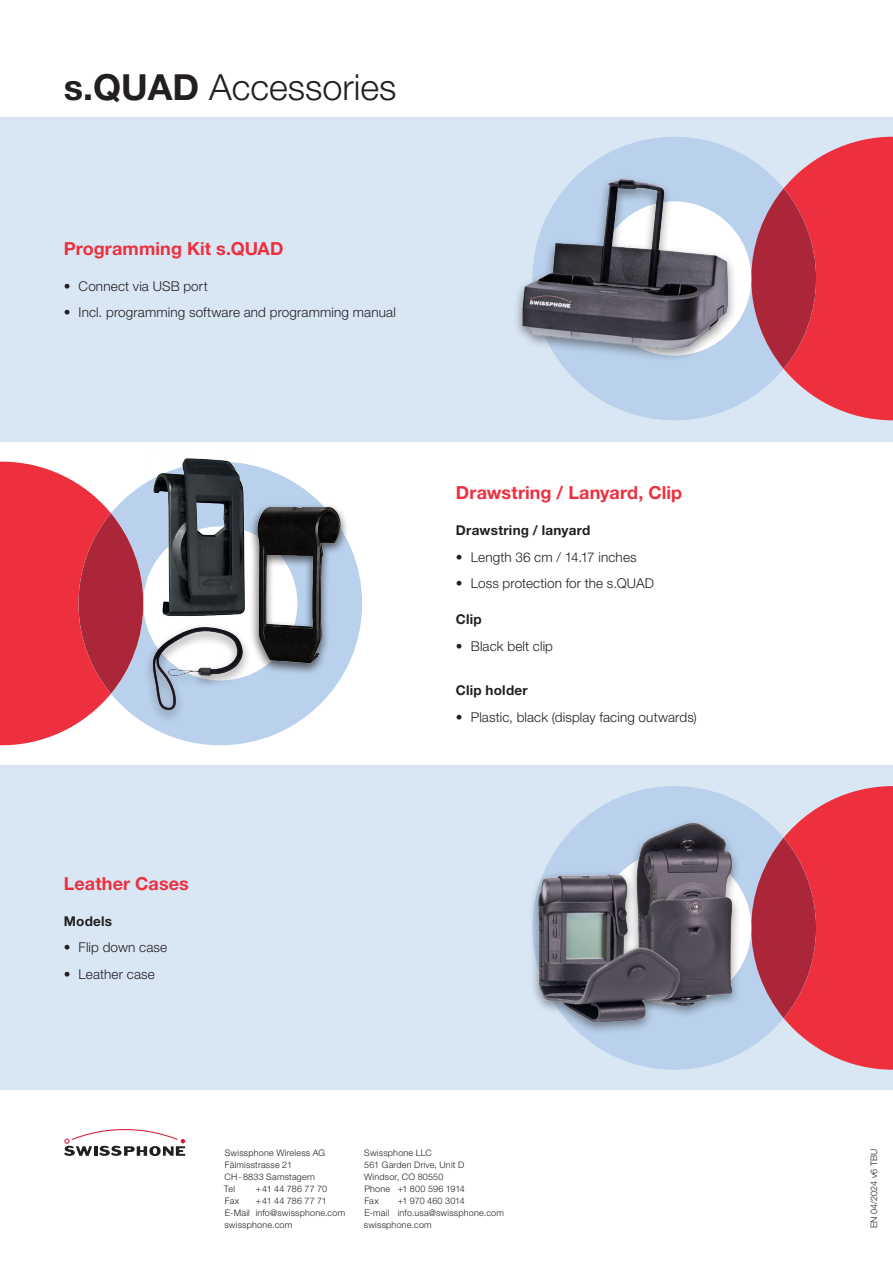
<style>
.page{position:relative;width:893px;height:1263px;background:#fff}
.page>*{position:absolute;margin:0;border:0;box-sizing:border-box;transform-origin:0 0}
.t1{font:300 36px "Helvetica Neue LT Std";color:#231f20}
.t2{font:700 18px "Helvetica Neue LT Std";letter-spacing:.005em;color:#ee2f3e}
.t3{font:300 13.5px "Helvetica Neue LT Std";letter-spacing:.01em;color:#231f20}
.t4{font:700 13.5px "Helvetica Neue LT Std";letter-spacing:.02em;color:#231f20}
.t5{font:300 9px/12px "Helvetica Neue LT Std";letter-spacing:.025em;color:#231f20}
.t6{font:300 9px "Helvetica Neue LT Std";color:#231f20}
.s1{font-weight:700}
</style>
<div class="page">
<svg style="left:64px;top:1129px;width:121px;height:27px"></svg>
<div style="left:0;top:117px;width:893px;height:324px;background:#d9e7f5"></div>
<div style="left:0;top:766px;width:893px;height:324px;background:#d9e7f5"></div>
<svg style="left:560px;top:137px;width:223px;height:283px;fill:#b9d1ec"></svg>
<svg style="left:784px;top:137px;width:109px;height:283px;background:#eb4655"></svg>
<svg style="left:751px;top:188px;width:65px;height:181px;background:#b13347"></svg>
<svg style="left:596px;top:786px;width:188px;height:284px;fill:#bad1ec"></svg>
<svg style="left:784px;top:786px;width:109px;height:284px;background:#eb4755"></svg>
<svg style="left:751px;top:838px;width:65px;height:180px;background:#b2293b"></svg>
<svg style="left:111px;top:465px;width:251px;height:280px;fill:#bdd3ed"></svg>
<svg style="left:0;top:462px;width:111px;height:283px;background:#f04855"></svg>
<svg style="left:79px;top:513px;width:64px;height:181px;background:#b13044"></svg>
<div style="left:512px;top:175px;width:225px;height:188px;background:#231f20;opacity:.5"></div>
<img style="left:512px;top:170px;width:232px;height:189px">
<img style="left:596px;top:817px;width:182px;height:239px">
<div style="left:528px;top:869px;width:161px;height:167px;background:#231f20;opacity:.5"></div>
<img style="left:528px;top:810px;width:152px;height:238px">
<div style="left:248px;top:504px;width:100px;height:172px;background:#231f20;opacity:.5"></div>
<img style="left:252px;top:501px;width:92px;height:167px">
<div style="left:144px;top:623px;width:108px;height:100px;background:#231f20;opacity:.5"></div>
<img style="left:147px;top:626px;width:102px;height:85px">
<img style="left:147px;top:458px;width:107px;height:168px">
<h1 class="t1" style="left:64px;top:65px;width:334px"><span class="s1">s.QUAD</span> Accessories</h1>
<h2 class="t2" style="left:64px;top:237px;width:221px">Programming Kit s.QUAD</h2>
<h3 class="t3" style="left:64px;top:278px;width:145px">• Connect via USB port</h3>
<h3 class="t3" style="left:64px;top:304px;width:334px">• Incl. programming software and programming manual</h3>
<h2 class="t2" style="left:64px;top:872px;width:127px">Leather Cases</h2>
<h3 class="t4" style="left:64px;top:913px;width:50px">Models</h3>
<h3 class="t3" style="left:64px;top:939px;width:105px">• Flip down case</h3>
<h3 class="t3" style="left:64px;top:966px;width:93px">• Leather case</h3>
<h2 class="t2" style="left:456px;top:481px;width:228px">Drawstring / Lanyard, Clip</h2>
<h3 class="t4" style="left:456px;top:522px;width:136px">Drawstring / lanyard</h3>
<h3 class="t3" style="left:456px;top:548px;width:182px">• Length 36 cm / 14.17 inches</h3>
<h3 class="t3" style="left:456px;top:575px;width:199px">• Loss protection for the s.QUAD</h3>
<h3 class="t4" style="left:456px;top:611px;width:27px">Clip</h3>
<h3 class="t3" style="left:456px;top:637px;width:99px">• Black belt clip</h3>
<h3 class="t4" style="left:456px;top:682px;width:73px">Clip holder</h3>
<h3 class="t3" style="left:456px;top:708px;width:242px">• Plastic, black (display facing outwards)</h3>
<p class="t5" style="left:224px;top:1146px;width:103px">Swissphone Wireless AG<br>Fälmisstrasse 21<br>CH-8833 Samstagern<br>Tel</p>
<p class="t6" style="left:256px;top:1183px;width:73px">+41 44 786 77 70</p>
<p class="t5" style="left:225px;top:1194px;width:16px">Fax</p>
<p class="t5" style="left:224px;top:1194px;width:122px;text-indent:31px">+41 44 786 77 71<br>E-Mail info@swissphone.com swissphone.com</p>
<p class="t5" style="left:364px;top:1146px;width:102px">Swissphone LLC<br>561 Garden Drive, Unit D<br>Windsor, CO 80550<br>Phone +1 800 596 1914<br>Fax</p>
<p class="t5" style="left:364px;top:1194px;width:142px;text-indent:34px">+1 970 460 3014<br>E-mail info.usa@swissphone.com swissphone.com</p>
<p class="t5" style="left:868px;top:1228px;width:81px;rotate:-90deg">EN 04/2024 v6 TBU</p>
</div>
